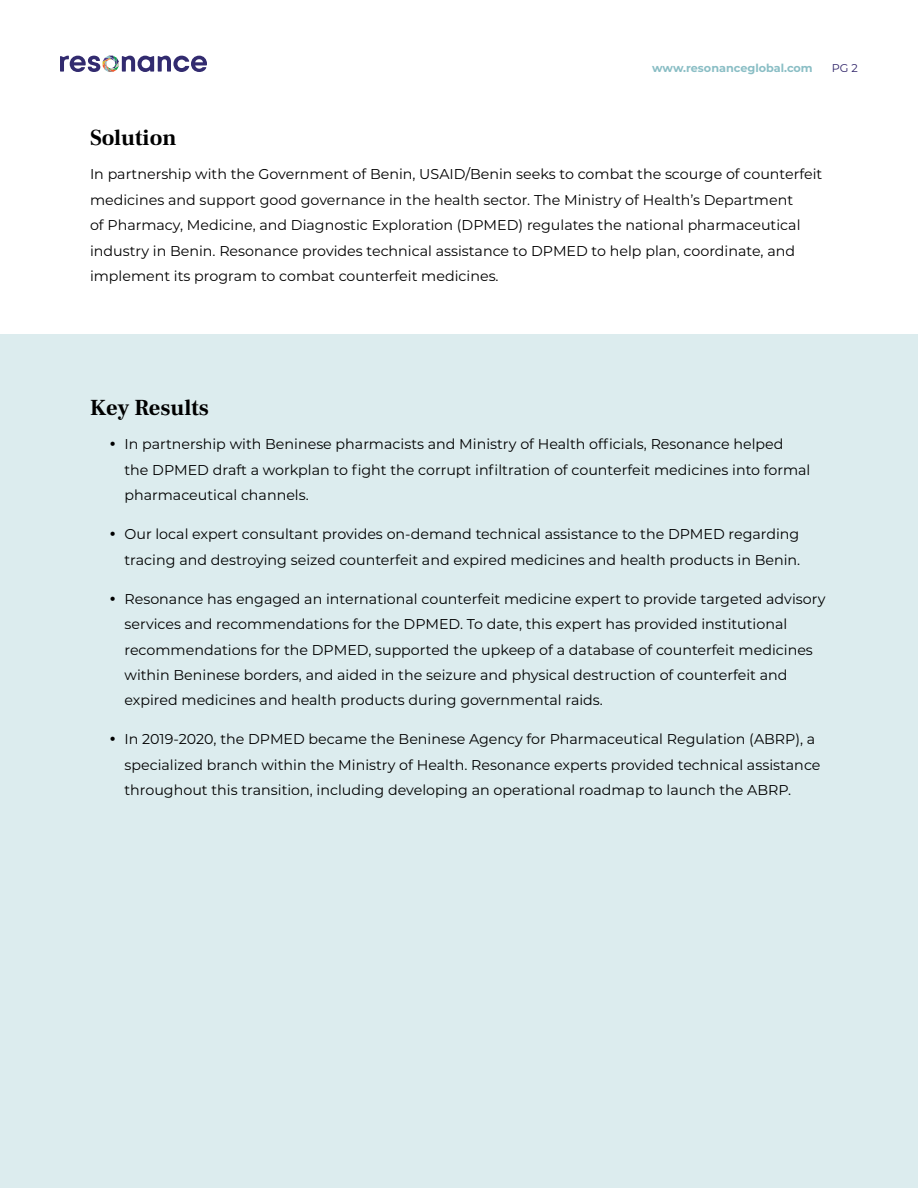
<style>
.page{position:relative;width:918px;height:1188px;background:#fff}
.page>*{position:absolute;margin:0;border:0;box-sizing:border-box;transform-origin:0 0}
.t1{font:700 22.5px "Frank Ruhl Libre";color:#000}
.t2{font:14.25px/25.5px "Montserrat";color:#000}
.t3{font:700 11.25px "Montserrat";color:#8abec5}
.t4{font:11.25px "Montserrat";color:#2e2268}
</style>
<div class="page">
<div style="left:0;top:334px;width:918px;height:854px;background:#dcecee"></div>
<svg style="left:60px;top:56px;width:147px;height:16px"></svg>
<p class="t3" style="left:652px;top:60px;width:162px">www.resonanceglobal.com</p>
<p class="t4" style="left:832px;top:60px;width:28px">PG 2</p>
<h1 class="t1" style="left:90px;top:123px;width:88px">Solution</h1>
<p class="t2" style="left:90px;top:161px;width:734px">In partnership with the Government of Benin, USAID/Benin seeks to combat the scourge of counterfeit medicines and support good governance in the health sector. The Ministry of Health’s Department<br>of Pharmacy, Medicine, and Diagnostic Exploration (DPMED) regulates the national pharmaceutical industry in Benin. Resonance provides technical assistance to DPMED to help plan, coordinate, and implement its program to combat counterfeit medicines.</p>
<h1 class="t1" style="left:90px;top:393px;width:121px">Key Results</h1>
<p class="t2" style="left:124px;top:431px;width:687px">In partnership with Beninese pharmacists and Ministry of Health officials, Resonance helped the DPMED draft a workplan to fight the corrupt infiltration of counterfeit medicines into formal pharmaceutical channels.</p>
<p class="t2" style="left:124px;top:521px;width:677px">Our local expert consultant provides on-demand technical assistance to the DPMED regarding tracing and destroying seized counterfeit and expired medicines and health products in Benin.</p>
<p class="t2" style="left:124px;top:585px;width:702px">Resonance has engaged an international counterfeit medicine expert to provide targeted advisory services and recommendations for the DPMED. To date, this expert has provided institutional recommendations for the DPMED, supported the upkeep of a database of counterfeit medicines within Beninese borders, and aided in the seizure and physical destruction of counterfeit and expired medicines and health products during governmental raids.</p>
<p class="t2" style="left:124px;top:726px;width:698px">In 2019-2020, the DPMED became the Beninese Agency for Pharmaceutical Regulation (ABRP), a specialized branch within the Ministry of Health. Resonance experts provided technical assistance throughout this transition, including developing an operational roadmap to launch the ABRP.</p>
</div>
